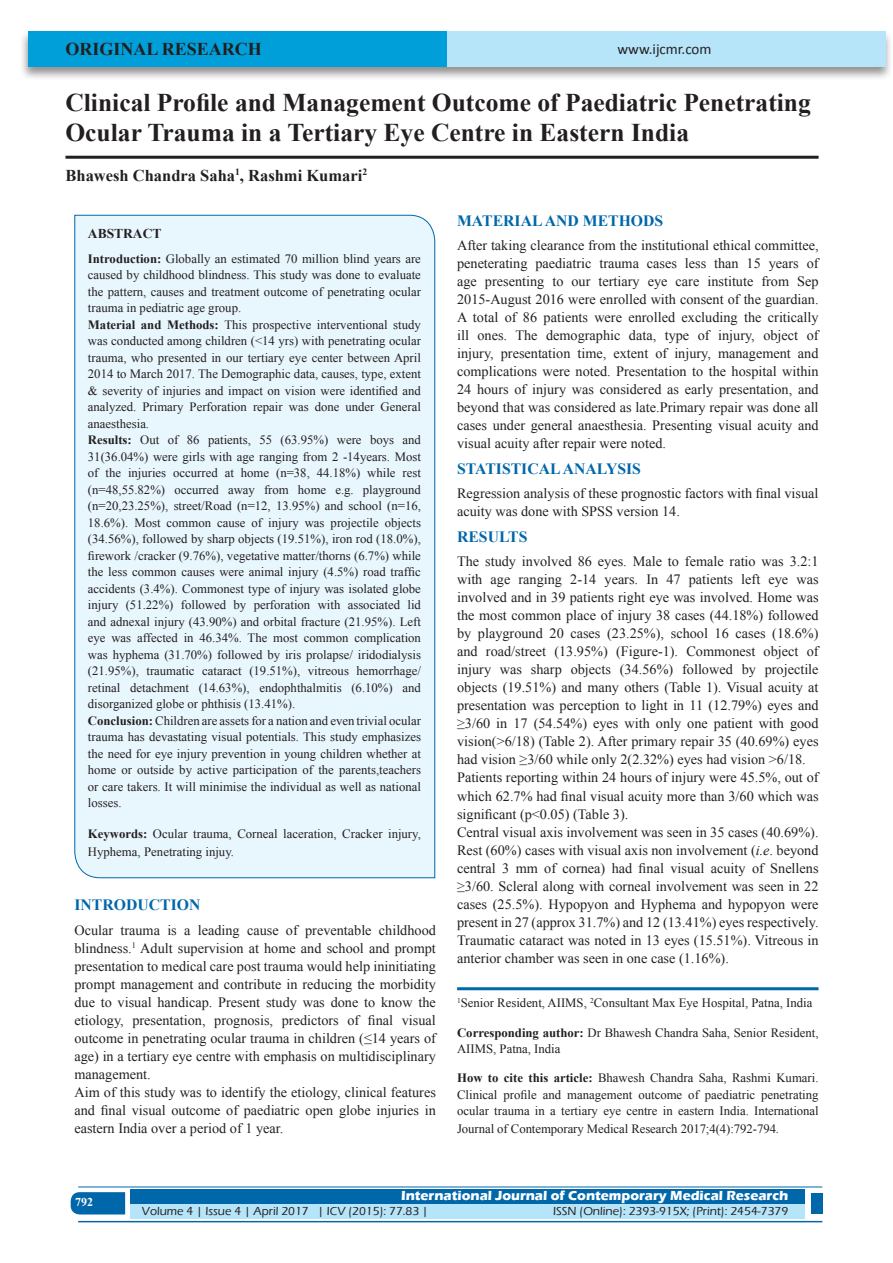
<style>
.page{position:relative;width:893px;height:1263px;background:#fff}
.page>*{position:absolute;margin:0;border:0;box-sizing:border-box;transform-origin:0 0}
.A_Title_New{font:700 25.5px/30px "Times New Roman";color:#231f20}
.AT_new{font:700 18px "Times New Roman";color:#231f20}
.AU-New{font:700 16.5px "Times New Roman";color:#231f20}
.t1{font:700 15.75px "Times New Roman";color:#0067aa}
.t2{font:15px "Calibri";color:#231f20}
.TX_New{font:14.25px/18px "Times New Roman";color:#231f20;text-align:justify}
.t3{font:700 13.5px "Eras ITC";color:#fff}
.t4{font:700 13.5px "Times New Roman";color:#231f20}
.HTC_new{font:12.75px/16.5px "Times New Roman";color:#231f20}
.Corresponding{font:12.75px/16.5px "Times New Roman";color:#231f20}
.Affi_New{font:12.75px "Times New Roman";color:#231f20}
.t5{font:500 12px "Eras ITC";color:#231f20}
.t6{font:700 12px "Times New Roman";color:#fff}
.s1{font-weight:700}
.s2{font-style:italic}
</style>
<div class="page">
<div style="left:19px;top:29px;width:874px;height:52px;background:#231f20;opacity:.5"></div>
<div style="left:28px;top:31px;width:857px;height:35px;background:#b6e4f9"></div>
<div style="left:28px;top:31px;width:418px;height:35px;background:#009fda"></div>
<svg style="left:71px;top:1192px;width:54px;height:22px"></svg>
<div style="left:130px;top:1189px;width:674px;height:15px;background:#0067aa"></div>
<div style="left:130px;top:1204px;width:674px;height:15px;background:#b6e4f9"></div>
<hr style="left:78px;top:1186px;width:744px;height:1px;background:#0067aa">
<hr style="left:78px;top:1221px;width:744px;height:1px;background:#0067aa">
<div style="left:811px;top:1193px;width:11px;height:21px;background:#0067aa"></div>
<hr style="left:65px;top:156px;width:754px;height:3px;background:#231f20">
<div style="left:74px;top:214px;width:361px;height:664px;background:#e8f6fd"></div>
<hr style="left:457px;top:987px;width:362px;height:3px;background:#0067aa">
<p class="AT_new" style="left:65px;top:36px;width:198px">ORIGINAL RESEARCH</p>
<p class="t2" style="left:617px;top:40px;width:96px">www.ijcmr.com</p>
<p class="A_Title_New" style="left:65px;top:87px;width:747px">Clinical Profile and Management Outcome of Paediatric Penetrating<br>Ocular Trauma in a Tertiary Eye Centre in Eastern India</p>
<p class="AU-New" style="left:65px;top:164px;width:303px">Bhawesh Chandra Saha<sup>1</sup>, Rashmi Kumari<sup>2</sup></p>
<p class="t4" style="left:88px;top:224px;width:75px">ABSTRACT</p>
<p class="HTC_new" style="left:88px;top:250px;width:335px"><span class="s1">Introduction:</span> Globally an estimated 70 million blind years are caused by childhood blindness. This study was done to evaluate the pattern, causes and treatment outcome of penetrating ocular trauma in pediatric age group.<br><span class="s1">Material and Methods:</span> This prospective interventional study was conducted among children (&lt;14 yrs) with penetrating ocular trauma, who presented in our tertiary eye center between April 2014 to March 2017. The Demographic data, causes, type, extent &amp; severity of injuries and impact on vision were identified and analyzed. Primary Perforation repair was done under General anaesthesia.<br><span class="s1">Results:</span> Out of 86 patients, 55 (63.95%) were boys and 31(36.04%) were girls with age ranging from 2 -14years. Most of the injuries occurred at home (n=38, 44.18%) while rest (n=48,55.82%) occurred away from home e.g. playground (n=20,23.25%), street/Road (n=12, 13.95%) and school (n=16, 18.6%). Most common cause of injury was projectile objects (34.56%), followed by sharp objects (19.51%), iron rod (18.0%), firework /cracker (9.76%), vegetative matter/thorns (6.7%) while the less common causes were animal injury (4.5%) road traffic accidents (3.4%). Commonest type of injury was isolated globe injury (51.22%) followed by perforation with associated lid and adnexal injury (43.90%) and orbital fracture (21.95%). Left eye was affected in 46.34%. The most common complication was hyphema (31.70%) followed by iris prolapse/ iridodialysis (21.95%), traumatic cataract (19.51%), vitreous hemorrhage/ retinal detachment (14.63%), endophthalmitis (6.10%) and disorganized globe or phthisis (13.41%).<br><span class="s1">Conclusion:</span> Children are assets for a nation and even trivial ocular trauma has devastating visual potentials. This study emphasizes the need for eye injury prevention in young children whether at home or outside by active participation of the parents,teachers or care takers. It will minimise the individual as well as national losses.</p>
<p class="HTC_new" style="left:88px;top:824px;width:335px;line-height:18px"><span class="s1">Keywords:</span> Ocular trauma, Corneal laceration, Cracker injury,<br>Hyphema, Penetrating injuy.</p>
<h1 class="t1" style="left:74px;top:894px;width:127px">INTRODUCTION</h1>
<p class="TX_New" style="left:74px;top:921px;width:363px">Ocular trauma is a leading cause of preventable childhood blindness.<sup>1</sup> Adult supervision at home and school and prompt presentation to medical care post trauma would help ininitiating prompt management and contribute in reducing the morbidity due to visual handicap. Present study was done to know the etiology, presentation, prognosis, predictors of final visual outcome in penetrating ocular trauma in children (≤14 years of age) in a tertiary eye centre with emphasis on multidisciplinary management.</p>
<p class="TX_New" style="left:74px;top:1083px;width:363px">Aim of this study was to identify the etiology, clinical features and final visual outcome of paediatric open globe injuries in eastern India over a period of 1 year.</p>
<h1 class="t1" style="left:457px;top:209px;width:208px">MATERIAL AND METHODS</h1>
<p class="TX_New" style="left:457px;top:236px;width:363px">After taking clearance from the institutional ethical committee, peneterating paediatric trauma cases less than 15 years of age presenting to our tertiary eye care institute from Sep 2015-August 2016 were enrolled with consent of the guardian.<br>A total of 86 patients were enrolled excluding the critically ill ones. The demographic data, type of injury, object of injury, presentation time, extent of injury, management and complications were noted. Presentation to the hospital within 24 hours of injury was considered as early presentation, and beyond that was considered as late.Primary repair was done all cases under general anaesthesia. Presenting visual acuity and visual acuity after repair were noted.</p>
<h1 class="t1" style="left:457px;top:458px;width:185px">STATISTICAL ANALYSIS</h1>
<p class="TX_New" style="left:457px;top:484px;width:363px">Regression analysis of these prognostic factors with final visual acuity was done with SPSS version 14.</p>
<h1 class="t1" style="left:457px;top:526px;width:72px">RESULTS</h1>
<p class="TX_New" style="left:457px;top:552px;width:363px">The study involved 86 eyes. Male to female ratio was 3.2:1 with age ranging 2-14 years. In 47 patients left eye was involved and in 39 patients right eye was involved. Home was the most common place of injury 38 cases (44.18%) followed by playground 20 cases (23.25%), school 16 cases (18.6%) and road/street (13.95%) (Figure-1). Commonest object of injury was sharp objects (34.56%) followed by projectile objects (19.51%) and many others (Table 1). Visual acuity at presentation was perception to light in 11 (12.79%) eyes and ≥3/60 in 17 (54.54%) eyes with only one patient with good vision(&gt;6/18) (Table 2). After primary repair 35 (40.69%) eyes had vision ≥3/60 while only 2(2.32%) eyes had vision &gt;6/18.</p>
<p class="TX_New" style="left:457px;top:768px;width:363px">Patients reporting within 24 hours of injury were 45.5%, out of which 62.7% had final visual acuity more than 3/60 which was significant (p&lt;0.05) (Table 3).</p>
<p class="TX_New" style="left:457px;top:822px;width:363px">Central visual axis involvement was seen in 35 cases (40.69%).<br>Rest (60%) cases with visual axis non involvement (<span class="s2">i.e</span>. beyond central 3 mm of cornea) had final visual acuity of Snellens ≥3/60. Scleral along with corneal involvement was seen in 22 cases (25.5%). Hypopyon and Hyphema and hypopyon were present in 27 (approx 31.7%) and 12 (13.41%) eyes respectively.<br>Traumatic cataract was noted in 13 eyes (15.51%). Vitreous in anterior chamber was seen in one case (1.16%).</p>
<p class="Affi_New" style="left:457px;top:994px;width:357px"><sup>1</sup>Senior Resident, AIIMS, <sup>2</sup>Consultant Max Eye Hospital, Patna, India</p>
<p class="Corresponding" style="left:457px;top:1024px;width:363px"><span class="s1">Corresponding author:</span> Dr Bhawesh Chandra Saha, Senior Resident,<br>AIIMS, Patna, India</p>
<p class="HTC_new" style="left:457px;top:1069px;width:363px;text-align:justify"><span class="s1">How to cite this article:</span> Bhawesh Chandra Saha, Rashmi Kumari.<br>Clinical profile and management outcome of paediatric penetrating ocular trauma in a tertiary eye centre in eastern India. International</p>
<p class="HTC_new" style="left:457px;top:1120px;width:324px">Journal of Contemporary Medical Research 2017;4(4):792-794.</p>
<h4 class="t6" style="left:75px;top:1194px;width:19px">792</h4>
<p class="t3" style="left:401px;top:1188px;width:389px">International Journal of Contemporary Medical Research</p>
<p class="t5" style="left:142px;top:1204px;width:288px">Volume 4 | Issue 4 | April 2017 | ICV (2015): 77.83 |</p>
<p class="t5" style="left:553px;top:1204px;width:237px">ISSN (Online): 2393-915X; (Print): 2454-7379</p>
</div>
